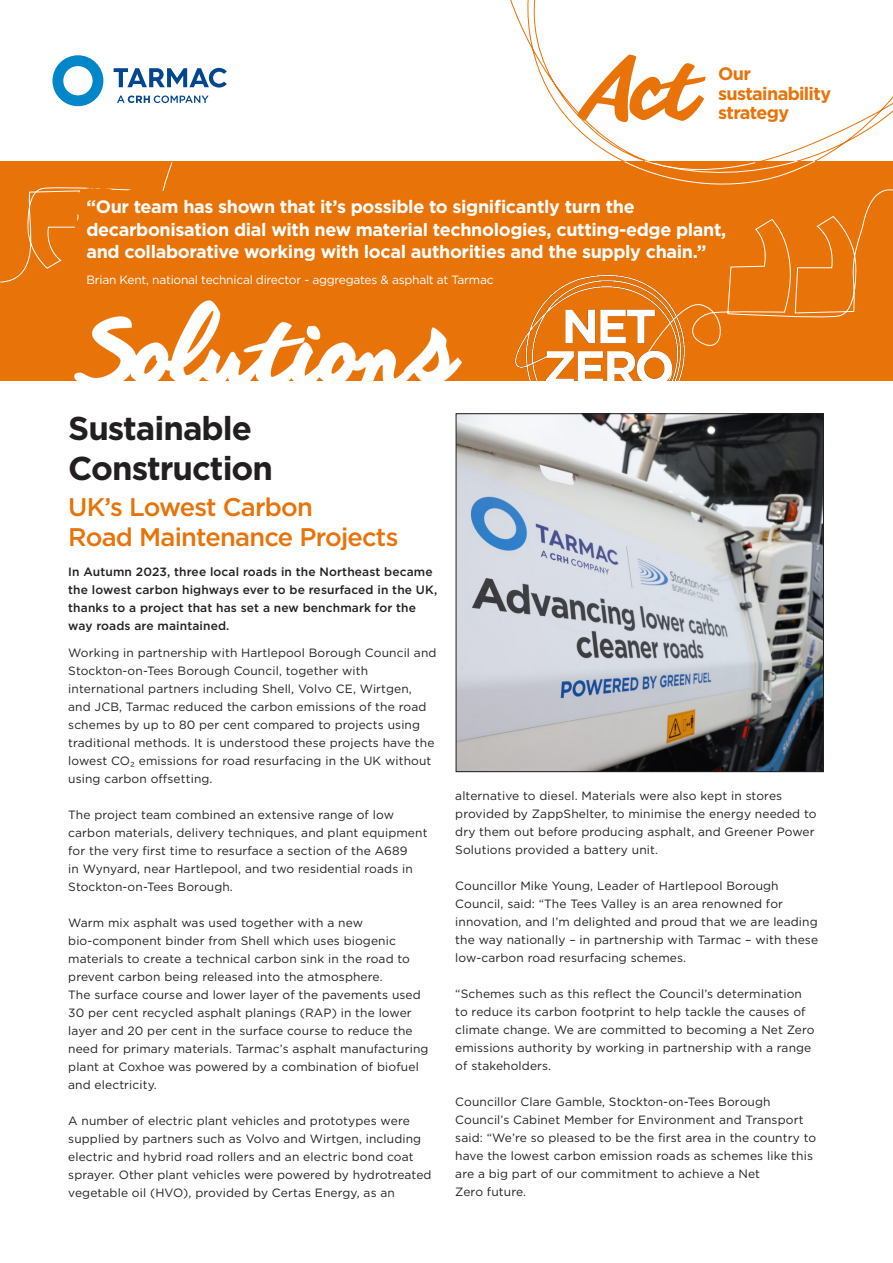
<style>
.page{position:relative;width:893px;height:1263px;background:#fff}
.page>*{position:absolute;margin:0;border:0;box-sizing:border-box;transform-origin:0 0}
.t1{font:700 33px "Gotham";letter-spacing:-.03em;color:#231f20}
.t2{font:500 25.5px/30px "Gotham";letter-spacing:-.03em;color:#e87308}
.t3{font:700 18px/22.5px "Gotham";letter-spacing:-.02em;color:#fff}
.t4{font:700 18px/19.5px "Gotham";letter-spacing:-.035em;color:#e87308}
.t5{font:12px/18px "Gotham";letter-spacing:.01em;color:#231f20}
.t6{font:500 12px/18px "Gotham";letter-spacing:.01em;color:#231f20}
.t7{font:12px "Gotham";letter-spacing:-.02em;color:#fff}
</style>
<div class="page">
<div style="left:0;top:162px;width:893px;height:219px;background:#e87308"></div>
<img style="left:74px;top:300px;width:388px;height:81px">
<svg style="left:52px;top:55px;width:51px;height:51px"></svg>
<img style="left:458px;top:416px;width:364px;height:354px">
<div style="left:456px;top:414px;width:368px;height:358px;border:1px solid #231f20"></div>
<svg style="left:0;top:161px;width:103px;height:122px"></svg>
<svg style="left:689px;top:204px;width:182px;height:142px"></svg>
<img style="left:515px;top:299px;width:174px;height:82px">
<svg style="left:103px;top:0;width:790px;height:204px"></svg>
<svg style="left:624px;top:160px;width:192px;height:30px"></svg>
<div style="left:74px;top:187px;width:664px;height:112px;background:#e87308"></div>
<p class="t4" style="left:718px;top:64px;width:115px">Our sustainability strategy</p>
<p class="t3" style="left:86px;top:196px;width:641px">“Our team has shown that it’s possible to significantly turn the decarbonisation dial with new material technologies, cutting-edge plant, and collaborative working with local authorities and the supply chain.”</p>
<p class="t7" style="left:86px;top:272px;width:409px">Brian Kent, national technical director - aggregates &amp; asphalt at Tarmac</p>
<p class="t1" style="left:68px;top:406px;width:185px">Sustainable</p>
<p class="t1" style="left:68px;top:447px;width:206px">Construction</p>
<p class="t2" style="left:68px;top:492px;width:332px">UK’s Lowest Carbon<br>Road Maintenance Projects</p>
<p class="t6" style="left:68px;top:563px;width:370px">In Autumn 2023, three local roads in the Northeast became the lowest carbon highways ever to be resurfaced in the UK, thanks to a project that has set a new benchmark for the way roads are maintained.</p>
<p class="t5" style="left:68px;top:644px;width:370px">Working in partnership with Hartlepool Borough Council and Stockton-on-Tees Borough Council, together with international partners including Shell, Volvo CE, Wirtgen, and JCB, Tarmac reduced the carbon emissions of the road schemes by up to 80 per cent compared to projects using traditional methods. It is understood these projects have the lowest CO₂ emissions for road resurfacing in the UK without using carbon offsetting.</p>
<p class="t5" style="left:68px;top:806px;width:361px">The project team combined an extensive range of low carbon materials, delivery techniques, and plant equipment for the very first time to resurface a section of the A689<br>in Wynyard, near Hartlepool, and two residential roads in Stockton-on-Tees Borough.</p>
<p class="t5" style="left:68px;top:914px;width:343px">Warm mix asphalt was used together with a new bio-component binder from Shell which uses biogenic materials to create a technical carbon sink in the road to prevent carbon being released into the atmosphere.</p>
<p class="t5" style="left:68px;top:986px;width:362px">The surface course and lower layer of the pavements used 30 per cent recycled asphalt planings (RAP) in the lower layer and 20 per cent in the surface course to reduce the need for primary materials. Tarmac’s asphalt manufacturing plant at Coxhoe was powered by a combination of biofuel and electricity.</p>
<p class="t5" style="left:68px;top:1112px;width:365px">A number of electric plant vehicles and prototypes were supplied by partners such as Volvo and Wirtgen, including electric and hybrid road rollers and an electric bond coat sprayer. Other plant vehicles were powered by hydrotreated vegetable oil (HVO), provided by Certas Energy, as an</p>
<p class="t5" style="left:455px;top:786px;width:363px">alternative to diesel. Materials were also kept in stores provided by ZappShelter, to minimise the energy needed to dry them out before producing asphalt, and Greener Power Solutions provided a battery unit.</p>
<p class="t5" style="left:455px;top:876px;width:364px">Councillor Mike Young, Leader of Hartlepool Borough Council, said: “The Tees Valley is an area renowned for innovation, and I’m delighted and proud that we are leading the way nationally – in partnership with Tarmac – with these low-carbon road resurfacing schemes.</p>
<p class="t5" style="left:455px;top:984px;width:361px">“Schemes such as this reflect the Council’s determination to reduce its carbon footprint to help tackle the causes of climate change. We are committed to becoming a Net Zero emissions authority by working in partnership with a range of stakeholders.</p>
<p class="t5" style="left:455px;top:1092px;width:362px">Councillor Clare Gamble, Stockton-on-Tees Borough Council’s Cabinet Member for Environment and Transport said: “We’re so pleased to be the first area in the country to have the lowest carbon emission roads as schemes like this are a big part of our commitment to achieve a Net<br>Zero future.</p>
</div>
